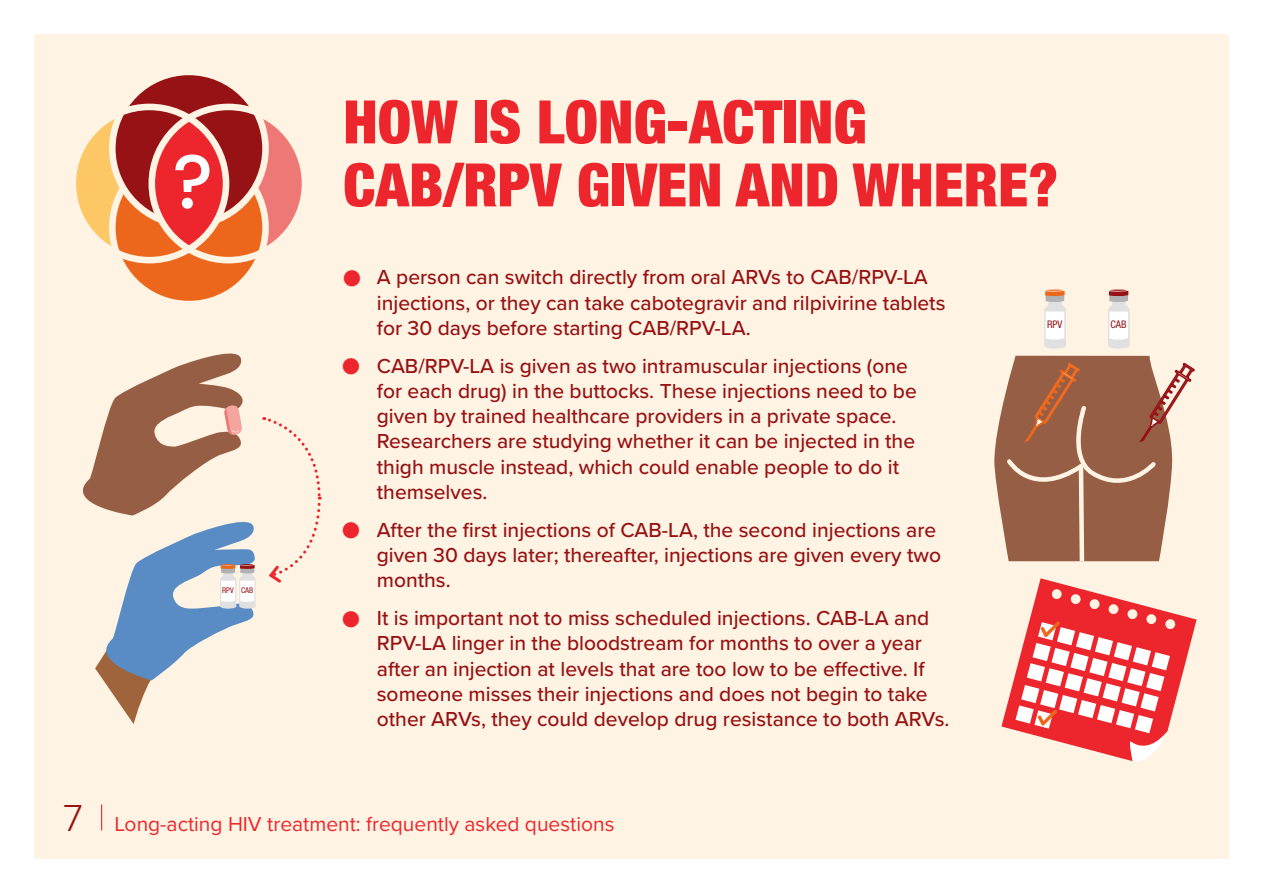
<style>
.page{position:relative;width:1263px;height:893px;background:#fff}
.page>*{position:absolute;margin:0;border:0;box-sizing:border-box;transform-origin:0 0}
.t1{font:900 condensed 60px/63px "Helvetica Neue";color:#ed252d}
.t2{font:500 21px/25.2px "Proxima Nova";color:#971215}
.t3{font:21px "Proxima Nova";color:#ed252d}
.t4{font:condensed 10.5px "Helvetica Neue";color:#971215}
.t5{font:condensed 7.95px "Helvetica Neue";color:#971215}
.s1{color:#ed252d}
.s2{font-weight:300;font-size:39px;color:#971215}
</style>
<div class="page">
<div style="left:34px;top:34px;width:1195px;height:825px;background:#fff4e3"></div>
<svg style="left:101px;top:804px;width:1px;height:26px"></svg>
<svg style="left:994px;top:355px;width:201px;height:206px"></svg>
<svg style="left:1108px;top:290px;width:22px;height:59px"></svg>
<svg style="left:1044px;top:290px;width:22px;height:59px"></svg>
<svg style="left:1001px;top:578px;width:195px;height:184px"></svg>
<svg style="left:83px;top:353px;width:173px;height:371px"></svg>
<svg style="left:264px;top:417px;width:58px;height:166px"></svg>
<svg style="left:258px;top:119px;width:42px;height:127px"></svg>
<svg style="left:78px;top:119px;width:42px;height:127px"></svg>
<div style="left:112px;top:151px;width:154px;height:153px;background:#ec671c;border-radius:50%"></div>
<div style="left:109px;top:148px;width:160px;height:159px;border:7px solid #fff4e3;border-radius:50%"></div>
<div style="left:112px;top:72px;width:154px;height:153px;background:#971215;border-radius:50%"></div>
<div style="left:109px;top:69px;width:160px;height:159px;border:7px solid #fff4e3;border-radius:50%"></div>
<svg style="left:153px;top:118px;width:74px;height:131px;fill:#ed252d"></svg>
<div style="left:70px;top:104px;width:159px;height:159px;border:7px solid #fff4e3;border-radius:50%"></div>
<div style="left:148px;top:104px;width:160px;height:159px;border:7px solid #fff4e3;border-radius:50%"></div>
<svg style="left:175px;top:154px;width:34px;height:55px"></svg>
<p class="t5" style="left:222px;top:586px;width:33px">RPV CAB</p>
<h1 class="t1" style="left:343px;top:87px;width:716px">HOW IS LONG-ACTING<br>CAB/RPV GIVEN AND WHERE?</h1>
<p class="t2" style="left:377px;top:264px;width:570px;text-indent:-34px"><span class="s1">●</span> A person can switch directly from oral ARVs to CAB/RPV-LA injections, or they can take cabotegravir and rilpivirine tablets for 30 days before starting CAB/RPV-LA.</p>
<p class="t2" style="left:377px;top:352px;width:541px;text-indent:-34px"><span class="s1">●</span> CAB/RPV-LA is given as two intramuscular injections (one for each drug) in the buttocks. These injections need to be given by trained healthcare providers in a private space.<br>Researchers are studying whether it can be injected in the thigh muscle instead, which could enable people to do it themselves.</p>
<p class="t2" style="left:377px;top:516px;width:566px;text-indent:-34px"><span class="s1">●</span> After the first injections of CAB-LA, the second injections are given 30 days later; thereafter, injections are given every two months.</p>
<p class="t2" style="left:377px;top:605px;width:574px;text-indent:-34px"><span class="s1">●</span> It is important not to miss scheduled injections. CAB-LA and RPV-LA linger in the bloodstream for months to over a year after an injection at levels that are too low to be effective. If someone misses their injections and does not begin to take other ARVs, they could develop drug resistance to both ARVs.</p>
<p class="t4" style="left:1047px;top:318px;width:17px">RPV</p>
<p class="t4" style="left:1110px;top:318px;width:18px">CAB</p>
<p class="t3" style="left:63px;top:808px;width:553px"><span class="s2">7</span> Long-acting HIV treatment: frequently asked questions</p>
</div>
